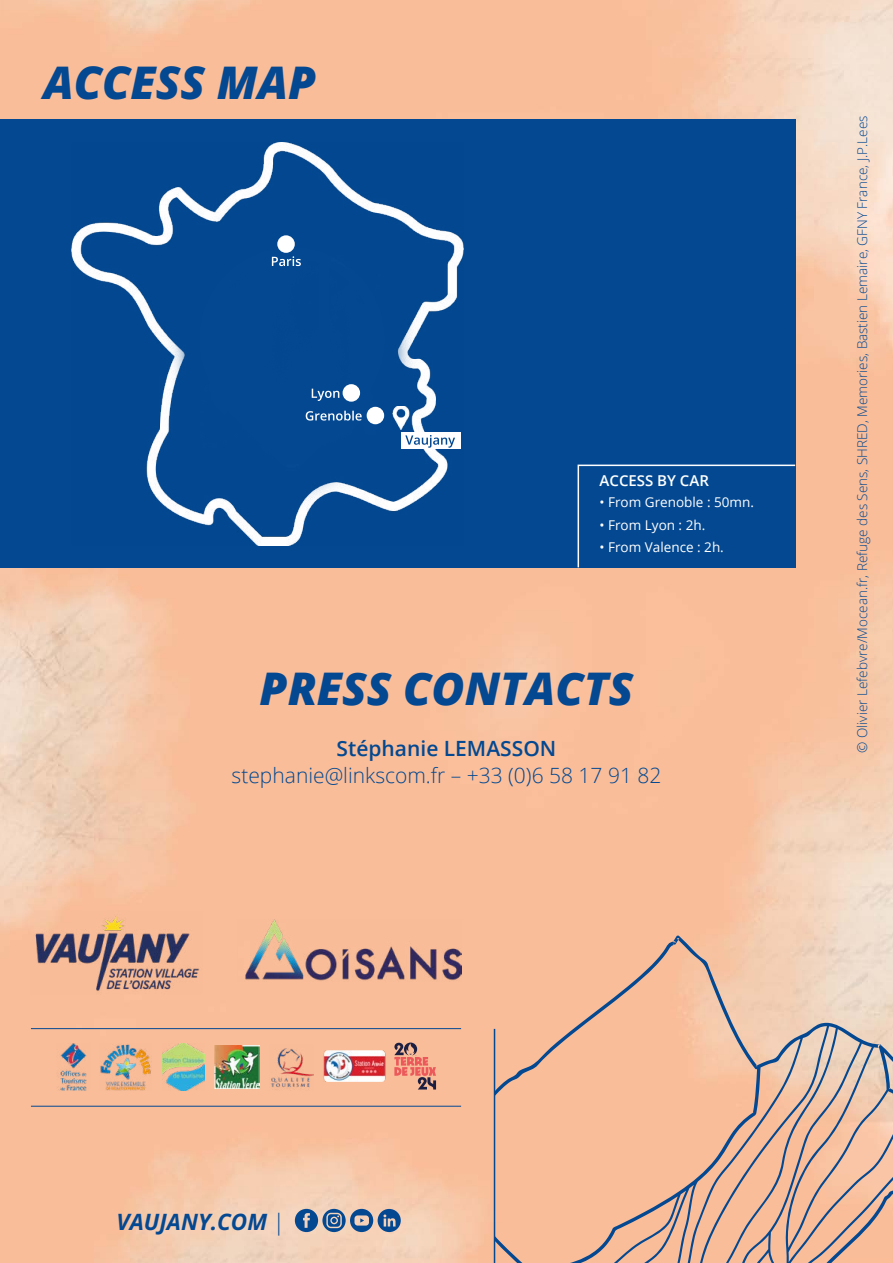
<style>
.page{position:relative;width:893px;height:1263px;background:#fff}
.page>*{position:absolute;margin:0;border:0;box-sizing:border-box;transform-origin:0 0}
.t1{font:italic 800 45px "Open Sans";color:#034891}
.t2{font:italic 45px "Open Sans";color:#034891}
.t3{font:italic 22.5px "Open Sans";color:#034891}
.t4{font:300 21px "Open Sans";color:#034891}
.t5{font:600 21px "Open Sans";color:#034891}
.t6{font:600 15px "Open Sans";color:#fff}
.t7{font:300 13.5px "Open Sans";color:#034891}
.t8{font:13.5px "Open Sans";color:#fff}
.s1{font-weight:300;font-style:normal}
</style>
<div class="page">
<img style="left:0;top:0;width:893px;height:1263px">
<div style="left:0;top:119px;width:795px;height:448px;background:#034891"></div>
<img style="left:71px;top:142px;width:393px;height:404px">
<div style="left:277px;top:235px;width:18px;height:18px;background:#fff;border-radius:50%"></div>
<div style="left:343px;top:384px;width:17px;height:18px;background:#fff;border-radius:50%"></div>
<div style="left:367px;top:407px;width:17px;height:17px;background:#fff;border-radius:50%"></div>
<svg style="left:272px;top:256px;width:29px;height:10px"></svg>
<svg style="left:312px;top:389px;width:27px;height:12px"></svg>
<svg style="left:306px;top:411px;width:56px;height:10px"></svg>
<div style="left:401px;top:433px;width:60px;height:16px;background:#fff"></div>
<svg style="left:405px;top:435px;width:50px;height:13px"></svg>
<img style="left:393px;top:406px;width:17px;height:23px">
<img style="left:237px;top:919px;width:224px;height:63px">
<svg style="left:394px;top:1042px;width:42px;height:47px;background:#d68f7e"></svg>
<hr style="left:31px;top:1028px;width:430px;height:1px;background:#034891">
<hr style="left:31px;top:1106px;width:430px;height:1px;background:#034891">
<img style="left:56px;top:1043px;width:34px;height:47px">
<img style="left:99px;top:1044px;width:52px;height:46px">
<img style="left:162px;top:1044px;width:43px;height:46px">
<img style="left:324px;top:1050px;width:61px;height:31px">
<img style="left:269px;top:1044px;width:45px;height:47px">
<img style="left:215px;top:1046px;width:45px;height:43px">
<img style="left:31px;top:911px;width:172px;height:84px">
<svg style="left:295px;top:1209px;width:106px;height:23px;background:#7086a3"></svg>
<svg style="left:577px;top:464px;width:220px;height:105px"></svg>
<svg style="left:494px;top:935px;width:399px;height:328px;background:#e7ba9f"></svg>
<h1 class="t2" style="left:43px;top:51px;width:274px">ACCESS MAP</h1>
<p class="t6" style="left:600px;top:470px;width:111px">ACCESS BY CAR</p>
<p class="t8" style="left:600px;top:493px;width:156px">• From Grenoble : 50mn.</p>
<p class="t8" style="left:600px;top:516px;width:107px">• From Lyon : 2h.</p>
<p class="t8" style="left:600px;top:538px;width:126px">• From Valence : 2h.</p>
<h1 class="t1" style="left:260px;top:654px;width:375px">PRESS CONTACTS</h1>
<h3 class="t5" style="left:337px;top:734px;width:221px">Stéphanie LEMASSON</h3>
<h3 class="t4" style="left:232px;top:761px;width:431px">stephanie@linkscom.fr – +33 (0)6 58 17 91 82</h3>
<p class="t7" style="left:853px;top:753px;width:639px;rotate:-90deg">© Olivier Lefebvre/Mocean.fr, Refuge des Sens, SHRED, Memories, Bastien Lemaire, GFNY France, J.P.Lees</p>
<h2 class="t3" style="left:116px;top:1206px;width:170px">VAUJANY.COM <span class="s1">|</span></h2>
</div>
